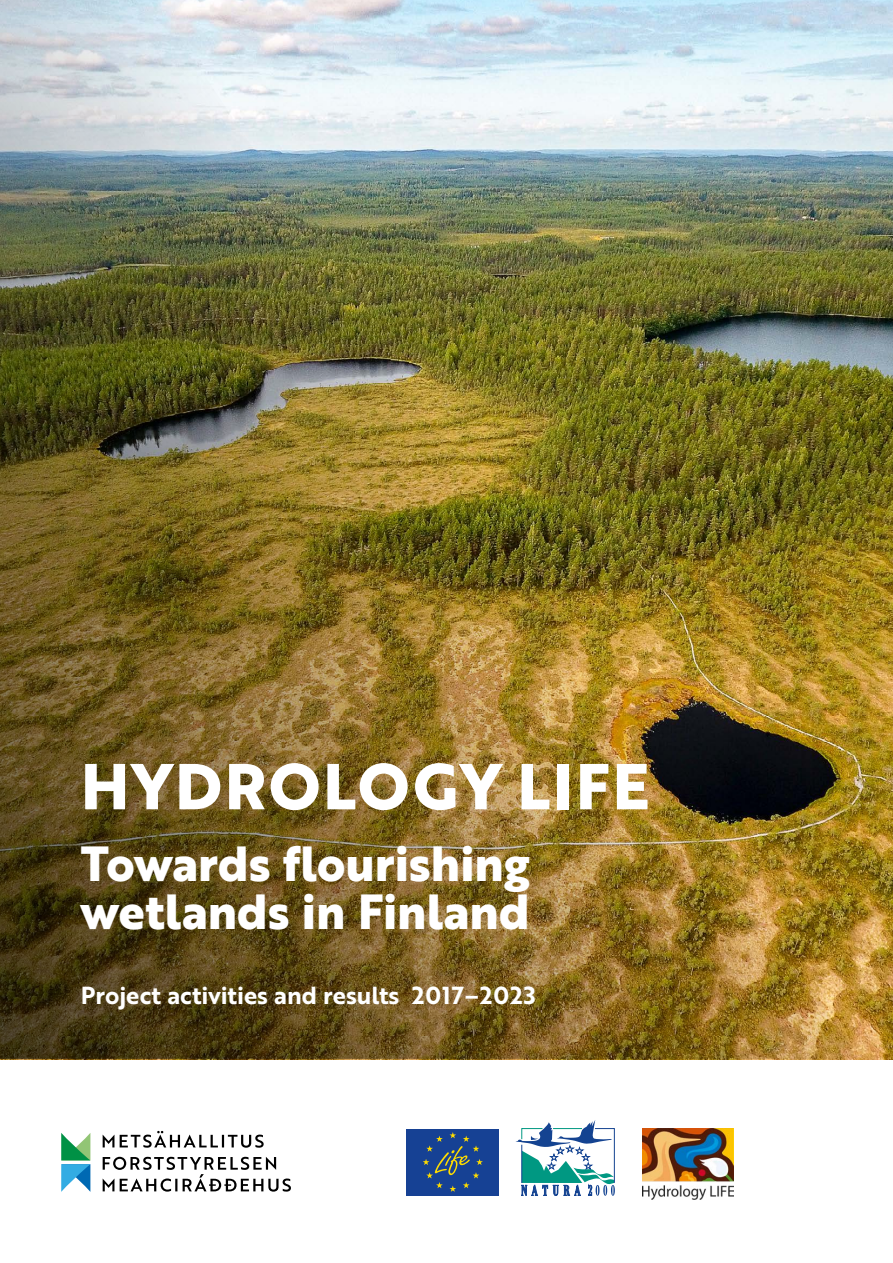
<style>
.page{position:relative;width:893px;height:1263px;background:#fff}
.page>*{position:absolute;margin:0;border:0;box-sizing:border-box;transform-origin:0 0}
.Pääotsikko_H1{font:700 63px "Brother 1816 Extra";letter-spacing:.04em;color:#fff}
.Pääotsikko_H1-2{font:700 48px/48px "Brother 1816 Extra";color:#fff}
.Leipäteksti{font:24px "Brother 1816 Bold";color:#fff}
</style>
<div class="page">
<img style="left:859px;top:0;width:34px;height:1059px">
<img style="left:0;top:0;width:859px;height:1059px">
<svg style="left:516px;top:1120px;width:99px;height:76px"></svg>
<div style="left:406px;top:1128px;width:93px;height:67px;background:#164194"></div>
<svg style="left:423px;top:1132px;width:60px;height:60px"></svg>
<img style="left:643px;top:1129px;width:90px;height:70px">
<svg style="left:103px;top:1157px;width:188px;height:34px"></svg>
<svg style="left:103px;top:1131px;width:161px;height:17px"></svg>
<svg style="left:61px;top:1133px;width:29px;height:59px"></svg>
<h1 class="Pääotsikko_H1" style="left:81px;top:738px;width:570px">HYDROLOGY LIFE</h1>
<h1 class="Pääotsikko_H1-2" style="left:81px;top:838px;width:450px">Towards flourishing wetlands in Finland</h1>
<p class="Leipäteksti" style="left:81px;top:977px;width:456px">Project activities and results 2017–2023</p>
</div>
